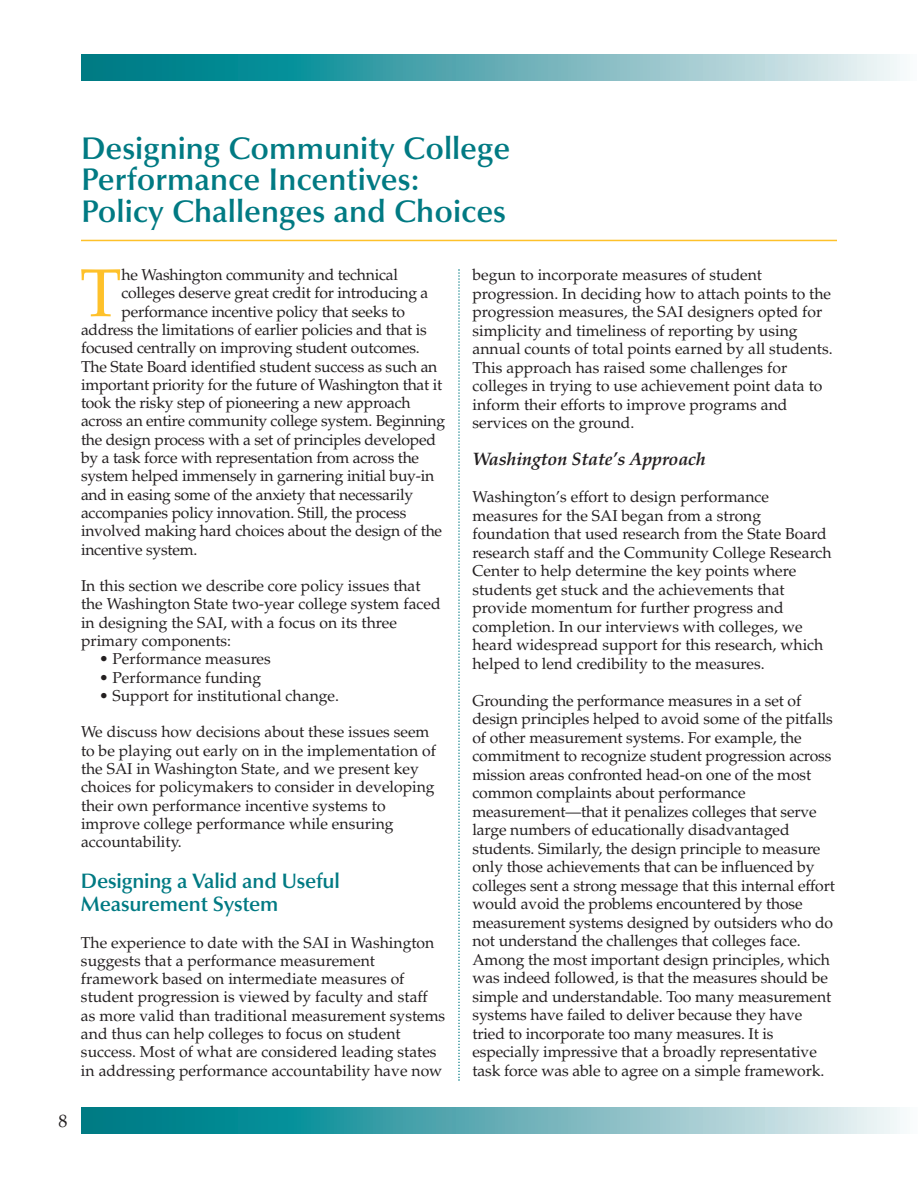
<style>
.page{position:relative;width:918px;height:1188px;background:#fff}
.page>*{position:absolute;margin:0;border:0;box-sizing:border-box;transform-origin:0 0}
.t1{font:67.8px "Palatino";color:#fec12a}
.t2{font:600 31.5px/31.5px "Optima";color:#007a83}
.t3{font:600 21px/22.8px "Optima";letter-spacing:-.01em;color:#007a83}
.t4{font:italic 700 18px "Palatino";letter-spacing:-.01em;color:#231f20}
.t5{font:18px "Palatino";color:#231f20}
.t6{font:15.75px/18.5px "Palatino";letter-spacing:-.01em;color:#231f20}
</style>
<div class="page">
<svg style="left:81px;top:54px;width:819px;height:27px;background:#62b0b7"></svg>
<svg style="left:81px;top:1107px;width:819px;height:27px;background:#62b0b7"></svg>
<hr style="left:81px;top:240px;width:756px;height:1px;background:#fec12a">
<svg style="left:458px;top:269px;width:2px;height:812px"></svg>
<h2 class="t2" style="left:81px;top:135px;width:431px">Designing Community College<br>Performance Incentives:<br>Policy Challenges and Choices</h2>
<p class="t5" style="left:58px;top:1114px;width:10px">8</p>
<h1 class="t1" style="left:80px;top:266px;width:43px">T</h1>
<p class="t6" style="left:121px;top:267px;width:278px">he Washington community and technical</p>
<p class="t6" style="left:121px;top:286px;width:309px">colleges deserve great credit for introducing a</p>
<p class="t6" style="left:121px;top:304px;width:285px">performance incentive policy that seeks to</p>
<p class="t6" style="left:81px;top:322px;width:347px">address the limitations of earlier policies and that is</p>
<p class="t6" style="left:81px;top:341px;width:340px">focused centrally on improving student outcomes.</p>
<p class="t6" style="left:81px;top:359px;width:358px">The State Board identified student success as such an</p>
<p class="t6" style="left:81px;top:377px;width:363px">important priority for the future of Washington that it</p>
<p class="t6" style="left:81px;top:395px;width:331px">took the risky step of pioneering a new approach</p>
<p class="t6" style="left:81px;top:414px;width:366px">across an entire community college system. Beginning</p>
<p class="t6" style="left:81px;top:432px;width:356px">the design process with a set of principles developed</p>
<p class="t6" style="left:81px;top:450px;width:340px">by a task force with representation from across the</p>
<p class="t6" style="left:81px;top:469px;width:355px">system helped immensely in garnering initial buy-in</p>
<p class="t6" style="left:81px;top:487px;width:334px">and in easing some of the anxiety that necessarily</p>
<p class="t6" style="left:81px;top:505px;width:327px">accompanies policy innovation. Still, the process</p>
<p class="t6" style="left:81px;top:523px;width:363px">involved making hard choices about the design of the</p>
<p class="t6" style="left:81px;top:542px;width:118px">incentive system.</p>
<p class="t6" style="left:81px;top:578px;width:361px">In this section we describe core policy issues that the Washington State two-year college system faced in designing the SAI, with a focus on its three primary components:</p>
<p class="t6" style="left:99px;top:651px;width:173px">• Performance measures</p>
<p class="t6" style="left:99px;top:670px;width:164px">• Performance funding</p>
<p class="t6" style="left:99px;top:688px;width:242px">• Support for institutional change.</p>
<p class="t6" style="left:81px;top:725px;width:357px">We discuss how decisions about these issues seem to be playing out early on in the implementation of the SAI in Washington State, and we present key choices for policymakers to consider in developing their own performance incentive systems to improve college performance while ensuring accountability.</p>
<h3 class="t3" style="left:81px;top:872px;width:260px">Designing a Valid and Useful<br>Measurement System</h3>
<p class="t6" style="left:81px;top:935px;width:366px">The experience to date with the SAI in Washington suggests that a performance measurement framework based on intermediate measures of student progression is viewed by faculty and staff as more valid than traditional measurement systems and thus can help colleges to focus on student success. Most of what are considered leading states in addressing performance accountability have now</p>
<p class="t6" style="left:472px;top:267px;width:362px">begun to incorporate measures of student progression. In deciding how to attach points to the progression measures, the SAI designers opted for simplicity and timeliness of reporting by using annual counts of total points earned by all students.<br>This approach has raised some challenges for colleges in trying to use achievement point data to inform their efforts to improve programs and services on the ground.</p>
<p class="t4" style="left:472px;top:452px;width:235px">Washington State’s Approach</p>
<p class="t6" style="left:472px;top:489px;width:361px">Washington’s effort to design performance measures for the SAI began from a strong foundation that used research from the State Board research staff and the Community College Research Center to help determine the key points where students get stuck and the achievements that provide momentum for further progress and completion. In our interviews with colleges, we heard widespread support for this research, which helped to lend credibility to the measures.</p>
<p class="t6" style="left:472px;top:693px;width:364px">Grounding the performance measures in a set of design principles helped to avoid some of the pitfalls of other measurement systems. For example, the commitment to recognize student progression across mission areas confronted head-on one of the most common complaints about performance measurement—that it penalizes colleges that serve large numbers of educationally disadvantaged students. Similarly, the design principle to measure only those achievements that can be influenced by colleges sent a strong message that this internal effort would avoid the problems encountered by those measurement systems designed by outsiders who do not understand the challenges that colleges face.<br>Among the most important design principles, which was indeed followed, is that the measures should be simple and understandable. Too many measurement systems have failed to deliver because they have tried to incorporate too many measures. It is especially impressive that a broadly representative task force was able to agree on a simple framework.</p>
</div>
